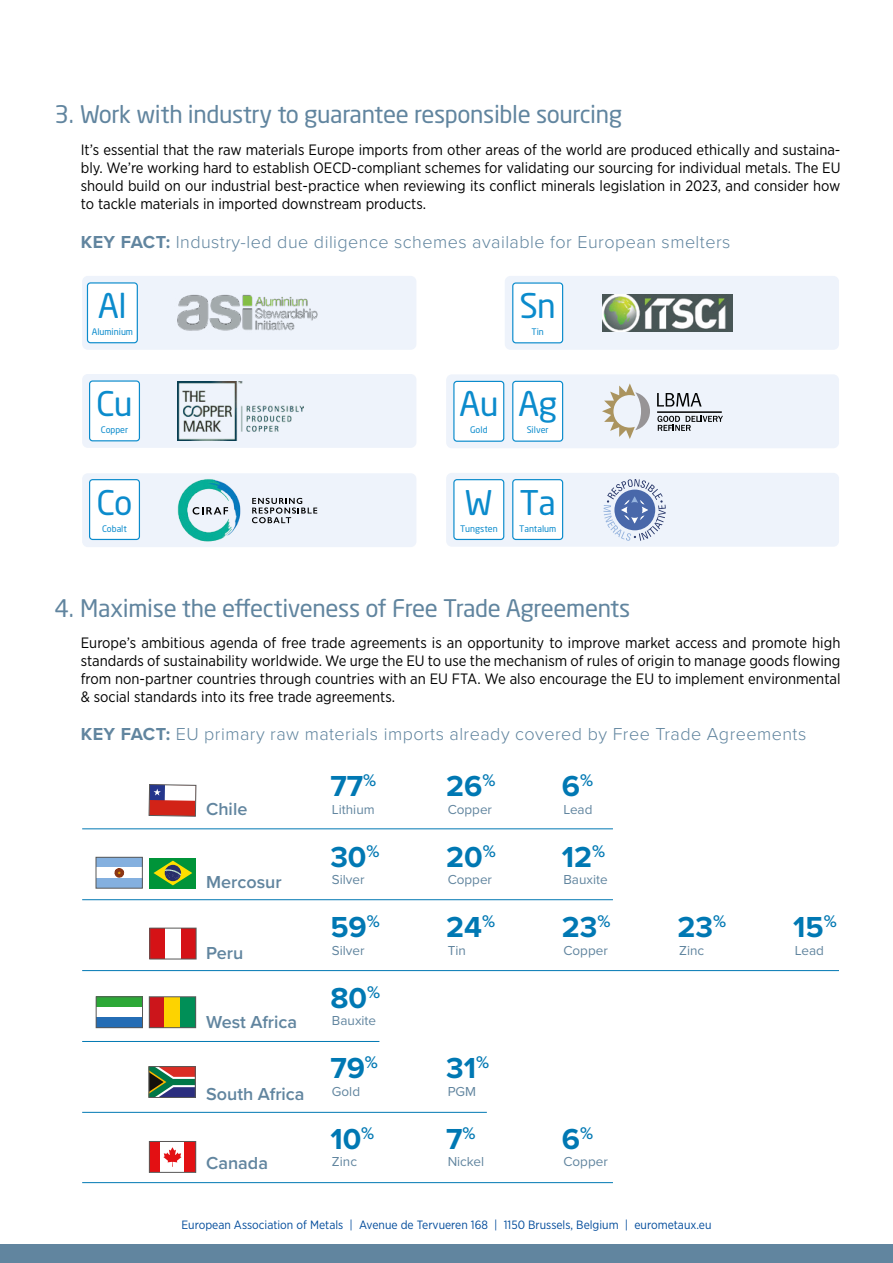
<style>
.page{position:relative;width:893px;height:1263px;background:#fff}
.page>*{position:absolute;margin:0;border:0;box-sizing:border-box;transform-origin:0 0}
.t1{font:33.6px "Neo Sans";letter-spacing:-.02em;color:#0b8bcc}
.t2{font:700 30px "Proxima Nova";color:#0078b3}
.t3{font:24px "Neo Sans Std";letter-spacing:-.015em;color:#61859f}
.t4{font:300 18px "Proxima Nova";letter-spacing:.025em;color:#61859f}
.t5{font:600 18px "Proxima Nova";color:#61859f}
.t6{font:15px/18px "Gotham Narrow";color:#000;text-align:justify}
.t7{font:13.5px "Proxima Nova";color:#61859f}
.t8{font:12px "Gotham Narrow";color:#004b9b}
.t9{font:9px "Neo Sans";color:#0b8bcc}
.s1{font-weight:700}
</style>
<div class="page">
<div style="left:149px;top:997px;width:16px;height:31px;background:#cc151b"></div>
<div style="left:165px;top:997px;width:15px;height:31px;background:#fdd300"></div>
<div style="left:180px;top:997px;width:16px;height:31px;background:#008f57"></div>
<div style="left:96px;top:997px;width:46px;height:10px;background:#2ca837"></div>
<div style="left:96px;top:1017px;width:46px;height:11px;background:#246db5"></div>
<div style="left:96px;top:996px;width:47px;height:32px;border:1px solid #585857"></div>
<div style="left:149px;top:996px;width:47px;height:32px;border:1px solid #585857"></div>
<div style="left:96px;top:857px;width:46px;height:31px;background:#84b0df"></div>
<div style="left:96px;top:868px;width:46px;height:10px;background:#fff"></div>
<svg style="left:115px;top:867px;width:9px;height:11px"></svg>
<div style="left:96px;top:857px;width:47px;height:31px;border:1px solid #585857"></div>
<svg style="left:148px;top:784px;width:49px;height:33px"></svg>
<div style="left:150px;top:928px;width:46px;height:31px;background:#d51216"></div>
<div style="left:165px;top:928px;width:16px;height:31px;background:#fff"></div>
<div style="left:149px;top:928px;width:47px;height:31px;border:1px solid #585857"></div>
<svg style="left:151px;top:1068px;width:43px;height:28px"></svg>
<div style="left:149px;top:1066px;width:47px;height:32px;border:1px solid #585857"></div>
<div style="left:149px;top:1141px;width:47px;height:31px;background:#e31013"></div>
<div style="left:161px;top:1142px;width:23px;height:30px;background:#fff"></div>
<svg style="left:163px;top:1147px;width:18px;height:20px"></svg>
<div style="left:149px;top:1141px;width:47px;height:32px;border:1px solid #585857"></div>
<div style="left:150px;top:857px;width:46px;height:31px;background:#009439"></div>
<svg style="left:153px;top:861px;width:39px;height:24px"></svg>
<hr style="left:82px;top:828px;width:531px;height:1px;background:#0078b3">
<hr style="left:82px;top:899px;width:531px;height:1px;background:#0078b3">
<hr style="left:82px;top:1182px;width:531px;height:1px;background:#0078b3">
<hr style="left:82px;top:1041px;width:297px;height:1px;background:#0078b3">
<hr style="left:82px;top:1112px;width:405px;height:1px;background:#0078b3">
<hr style="left:82px;top:970px;width:756px;height:1px;background:#0078b3">
<div style="left:0;top:1244px;width:893px;height:19px;background:#61859f"></div>
<div style="left:446px;top:374px;width:393px;height:74px;background:#eef3fb;border-radius:6px"></div>
<div style="left:505px;top:276px;width:334px;height:74px;background:#eef3fb;border-radius:6px"></div>
<div style="left:82px;top:276px;width:334px;height:74px;background:#eef3fb;border-radius:6px"></div>
<div style="left:82px;top:374px;width:334px;height:74px;background:#eef3fb;border-radius:6px"></div>
<div style="left:82px;top:473px;width:334px;height:74px;background:#eef3fb;border-radius:6px"></div>
<div style="left:446px;top:473px;width:393px;height:74px;background:#eef3fb;border-radius:6px"></div>
<svg style="left:87px;top:282px;width:51px;height:61px;background:#ecf6fb"></svg>
<svg style="left:512px;top:282px;width:51px;height:61px;background:#edf6fb"></svg>
<svg style="left:89px;top:380px;width:51px;height:61px;background:#ecf6fb"></svg>
<svg style="left:89px;top:479px;width:51px;height:61px;background:#ebf5fa"></svg>
<svg style="left:512px;top:381px;width:51px;height:61px;background:#ecf6fb"></svg>
<svg style="left:453px;top:381px;width:51px;height:61px;background:#ecf6fb"></svg>
<svg style="left:512px;top:479px;width:51px;height:61px;background:#ebf5fa"></svg>
<svg style="left:453px;top:479px;width:51px;height:61px;background:#ecf6fb"></svg>
<img style="left:177px;top:294px;width:141px;height:37px">
<img style="left:178px;top:381px;width:126px;height:60px">
<img style="left:177px;top:479px;width:64px;height:63px">
<svg style="left:193px;top:507px;width:35px;height:7px"></svg>
<svg style="left:252px;top:498px;width:65px;height:25px"></svg>
<img style="left:602px;top:295px;width:130px;height:36px">
<svg style="left:602px;top:383px;width:48px;height:56px"></svg>
<svg style="left:657px;top:393px;width:45px;height:13px"></svg>
<hr style="left:657px;top:411px;width:65px;height:2px;background:#000">
<svg style="left:657px;top:416px;width:66px;height:15px"></svg>
<svg style="left:603px;top:479px;width:63px;height:62px"></svg>
<h3 class="t3" style="left:55px;top:100px;width:569px">3. Work with industry to guarantee responsible sourcing</h3>
<p class="t6" style="left:81px;top:141px;width:761px">It’s essential that the raw materials Europe imports from other areas of the world are produced ethically and sustaina&shy;bly. We’re working hard to establish OECD-compliant schemes for validating our sourcing for individual metals. The EU should build on our industrial best-practice when reviewing its conflict minerals legislation in 2023, and consider how to tackle materials in imported downstream products.</p>
<p class="t4" style="left:81px;top:229px;width:651px"><span class="s1">KEY FACT:</span> Industry-led due diligence schemes available for European smelters</p>
<h1 class="t1" style="left:98px;top:289px;width:30px">Al</h1>
<p class="t9" style="left:92px;top:327px;width:43px">Aluminium</p>
<h1 class="t1" style="left:96px;top:387px;width:38px">Cu</h1>
<p class="t9" style="left:101px;top:425px;width:29px">Copper</p>
<h1 class="t1" style="left:97px;top:486px;width:37px">Co</h1>
<p class="t9" style="left:102px;top:524px;width:26px">Cobalt</p>
<h1 class="t1" style="left:459px;top:388px;width:41px">Au</h1>
<p class="t9" style="left:470px;top:426px;width:19px">Gold</p>
<h1 class="t1" style="left:519px;top:289px;width:38px">Sn</h1>
<p class="t9" style="left:531px;top:327px;width:14px">Tin</p>
<h1 class="t1" style="left:518px;top:388px;width:41px">Ag</h1>
<p class="t9" style="left:527px;top:426px;width:23px">Silver</p>
<h1 class="t1" style="left:465px;top:486px;width:29px">W</h1>
<p class="t9" style="left:460px;top:524px;width:39px">Tungsten</p>
<h1 class="t1" style="left:519px;top:486px;width:38px">Ta</h1>
<p class="t9" style="left:519px;top:524px;width:39px">Tantalum</p>
<h3 class="t3" style="left:55px;top:593px;width:577px">4. Maximise the effectiveness of Free Trade Agreements</h3>
<p class="t6" style="left:81px;top:634px;width:761px">Europe’s ambitious agenda of free trade agreements is an opportunity to improve market access and promote high standards of sustainability worldwide. We urge the EU to use the mechanism of rules of origin to manage goods flowing from non-partner countries through countries with an EU FTA. We also encourage the EU to implement environmental &amp; social standards into its free trade agreements.</p>
<p class="t4" style="left:81px;top:721px;width:727px"><span class="s1">KEY FACT:</span> EU primary raw materials imports already covered by Free Trade Agreements</p>
<h2 class="t2" style="left:330px;top:764px;width:47px">77<sup>%</sup></h2>
<h2 class="t2" style="left:446px;top:764px;width:51px">26<sup>%</sup></h2>
<h2 class="t2" style="left:562px;top:764px;width:33px">6<sup>%</sup></h2>
<p class="t5" style="left:206px;top:796px;width:43px">Chile</p>
<p class="t7" style="left:332px;top:799px;width:44px">Lithium</p>
<p class="t7" style="left:448px;top:799px;width:46px">Copper</p>
<p class="t7" style="left:563px;top:799px;width:31px">Lead</p>
<h2 class="t2" style="left:330px;top:834px;width:51px">30<sup>%</sup></h2>
<h2 class="t2" style="left:446px;top:834px;width:51px">20<sup>%</sup></h2>
<h2 class="t2" style="left:562px;top:834px;width:45px">12<sup>%</sup></h2>
<p class="t5" style="left:206px;top:869px;width:77px">Mercosur</p>
<p class="t7" style="left:332px;top:869px;width:34px">Silver</p>
<p class="t7" style="left:448px;top:869px;width:46px">Copper</p>
<p class="t7" style="left:563px;top:869px;width:46px">Bauxite</p>
<h2 class="t2" style="left:330px;top:905px;width:51px">59<sup>%</sup></h2>
<h2 class="t2" style="left:446px;top:905px;width:50px">24<sup>%</sup></h2>
<h2 class="t2" style="left:562px;top:905px;width:50px">23<sup>%</sup></h2>
<h2 class="t2" style="left:678px;top:905px;width:50px">23<sup>%</sup></h2>
<p class="t5" style="left:206px;top:940px;width:39px">Peru</p>
<p class="t7" style="left:332px;top:940px;width:34px">Silver</p>
<p class="t7" style="left:448px;top:940px;width:20px">Tin</p>
<p class="t7" style="left:563px;top:940px;width:46px">Copper</p>
<p class="t7" style="left:679px;top:940px;width:27px">Zinc</p>
<h2 class="t2" style="left:330px;top:975px;width:51px">80<sup>%</sup></h2>
<p class="t5" style="left:206px;top:1009px;width:92px">West Africa</p>
<p class="t7" style="left:332px;top:1010px;width:46px">Bauxite</p>
<h2 class="t2" style="left:330px;top:1046px;width:49px">79<sup>%</sup></h2>
<h2 class="t2" style="left:446px;top:1046px;width:44px">31<sup>%</sup></h2>
<p class="t5" style="left:206px;top:1080px;width:100px">South Africa</p>
<p class="t7" style="left:332px;top:1081px;width:30px">Gold</p>
<p class="t7" style="left:448px;top:1081px;width:30px">PGM</p>
<h2 class="t2" style="left:330px;top:1116px;width:45px">10<sup>%</sup></h2>
<h2 class="t2" style="left:446px;top:1116px;width:31px">7<sup>%</sup></h2>
<h2 class="t2" style="left:562px;top:1116px;width:33px">6<sup>%</sup></h2>
<p class="t5" style="left:206px;top:1149px;width:63px">Canada</p>
<p class="t7" style="left:332px;top:1151px;width:27px">Zinc</p>
<p class="t7" style="left:448px;top:1151px;width:38px">Nickel</p>
<p class="t7" style="left:563px;top:1151px;width:46px">Copper</p>
<p class="t8" style="left:181px;top:1217px;width:531px">European Association of Metals | Avenue de Tervueren 168 | 1150 Brussels, Belgium | eurometaux.eu</p>
<h2 class="t2" style="left:793px;top:905px;width:45px">15<sup>%</sup></h2>
<p class="t7" style="left:795px;top:940px;width:31px">Lead</p>
</div>
